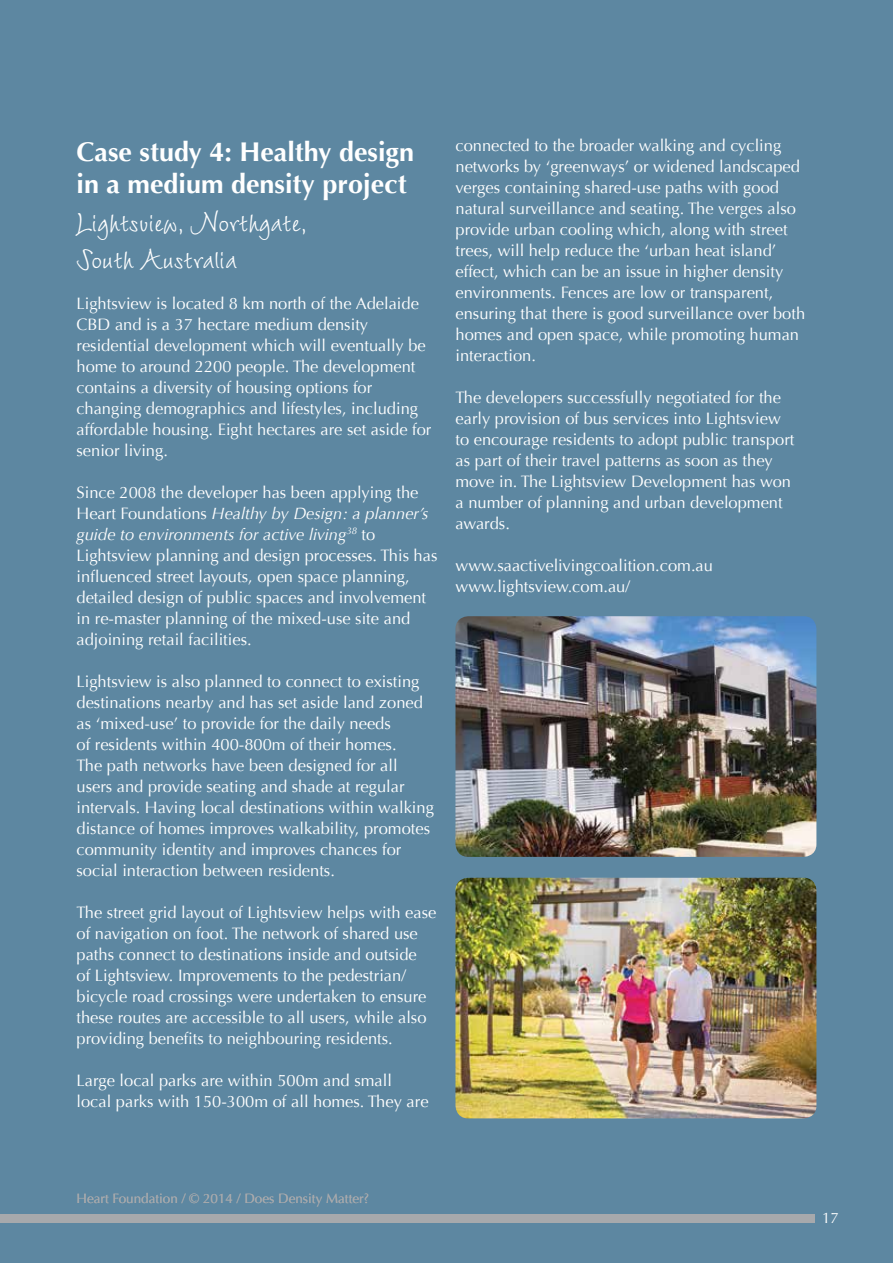
<style>
.page{position:relative;width:893px;height:1263px;background:#5d87a1}
.page>*{position:absolute;margin:0;border:0;box-sizing:border-box;transform-origin:0 0}
.t1{font:39px/37.5px "Wiesbaden Swing";color:#fff}
.t2{font:700 27px/32.4px "Optima";color:#fff}
.t3{font:16.5px/21px "Optima";color:#fff}
.t4{font:15px "Optima";color:#fff}
.t5{font:13.5px "Optima";color:#a7a9ac}
.s1{font-style:italic}
</style>
<div class="page">
<img style="left:455px;top:616px;width:361px;height:241px">
<img style="left:455px;top:878px;width:361px;height:240px">
<div style="left:0;top:1214px;width:814px;height:8px;background:#a7a9ac"></div>
<h2 class="t2" style="left:77px;top:136px;width:339px">Case study 4: Healthy design in a medium density project</h2>
<h1 class="t1" style="left:77px;top:202px;width:233px">Lightsview, Northgate,<br>South Australia</h1>
<p class="t3" style="left:77px;top:293px;width:356px">Lightsview is located 8 km north of the Adelaide CBD and is a 37 hectare medium density residential development which will eventually be home to around 2200 people. The development contains a diversity of housing options for changing demographics and lifestyles, including affordable housing. Eight hectares are set aside for senior living.</p>
<p class="t3" style="left:77px;top:482px;width:362px">Since 2008 the developer has been applying the Heart Foundations <span class="s1">Healthy by Design: a planner’s guide to environments for active living</span><sup>38</sup> to Lightsview planning and design processes. This has influenced street layouts, open space planning, detailed design of public spaces and involvement in re-master planning of the mixed-use site and adjoining retail facilities.</p>
<p class="t3" style="left:77px;top:671px;width:359px">Lightsview is also planned to connect to existing destinations nearby and has set aside land zoned as ‘mixed-use’ to provide for the daily needs<br>of residents within 400-800m of their homes.<br>The path networks have been designed for all users and provide seating and shade at regular intervals. Having local destinations within walking distance of homes improves walkability, promotes community identity and improves chances for social interaction between residents.</p>
<p class="t3" style="left:77px;top:902px;width:361px">The street grid layout of Lightsview helps with ease of navigation on foot. The network of shared use paths connect to destinations inside and outside<br>of Lightsview. Improvements to the pedestrian/ bicycle road crossings were undertaken to ensure these routes are accessible to all users, while also providing benefits to neighbouring residents.</p>
<p class="t3" style="left:77px;top:1070px;width:354px">Large local parks are within 500m and small local parks with 150-300m of all homes. They are</p>
<p class="t3" style="left:455px;top:135px;width:351px">connected to the broader walking and cycling networks by ‘greenways’ or widened landscaped verges containing shared-use paths with good natural surveillance and seating. The verges also provide urban cooling which, along with street trees, will help reduce the ‘urban heat island’ effect, which can be an issue in higher density environments. Fences are low or transparent, ensuring that there is good surveillance over both homes and open space, while promoting human interaction.</p>
<p class="t3" style="left:455px;top:387px;width:340px">The developers successfully negotiated for the early provision of bus services into Lightsview to encourage residents to adopt public transport as part of their travel patterns as soon as they move in. The Lightsview Development has won a number of planning and urban development awards.</p>
<p class="t3" style="left:455px;top:555px;width:259px">www.saactivelivingcoalition.com.au www.lightsview.com.au/</p>
<p class="t5" style="left:77px;top:1190px;width:294px">Heart Foundation / © 2014 / Does Density Matter?</p>
<p class="t4" style="left:822px;top:1209px;width:18px">17</p>
</div>
